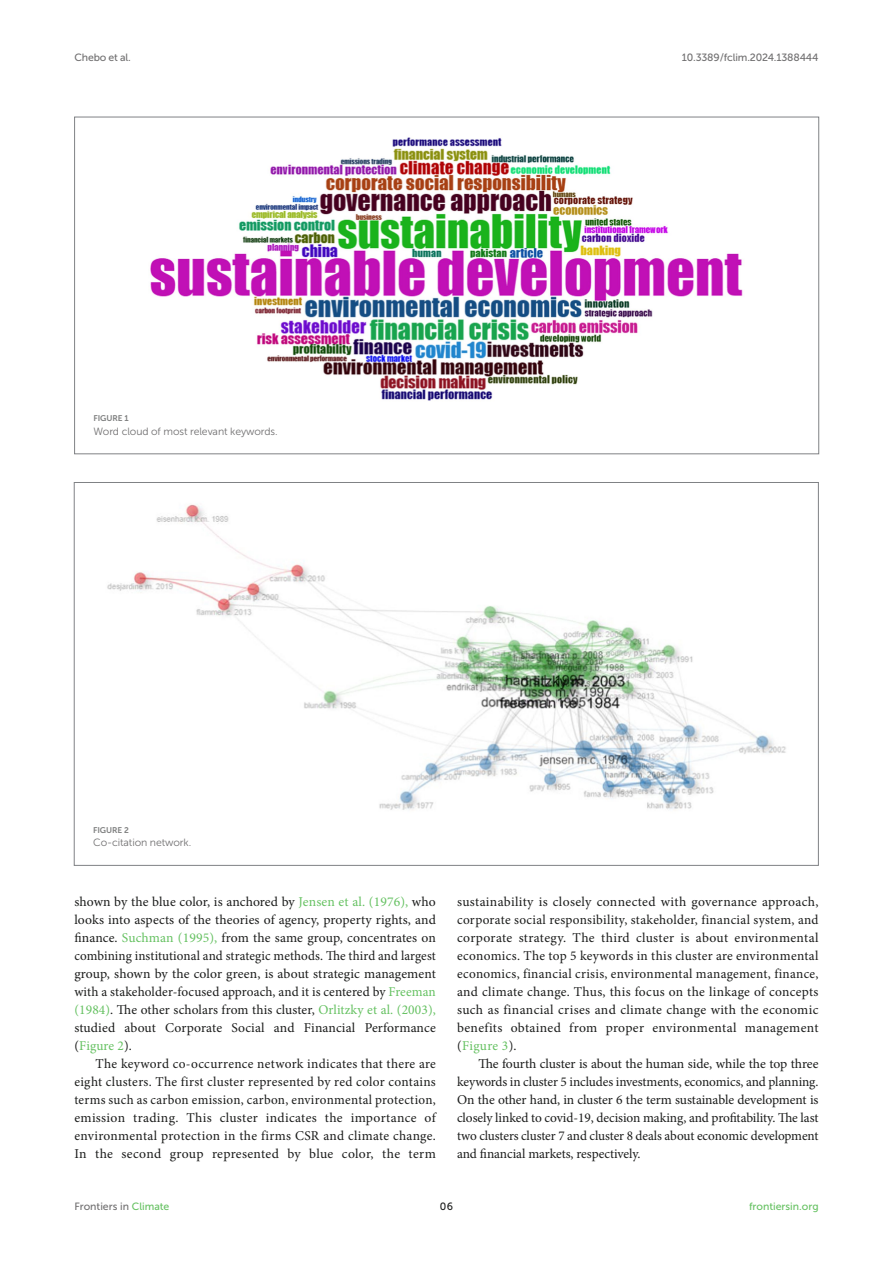
<style>
.page{position:relative;width:893px;height:1263px;background:#fff}
.page>*{position:absolute;margin:0;border:0;box-sizing:border-box;transform-origin:0 0}
.TEXT{font:13.5px/18px "Minion Pro";letter-spacing:.01em;color:#1b1c1b;text-align:justify}
.t1{font:10.5px "Museo Sans 500";letter-spacing:-.015em;color:#706f70}
.FIG_LEG{font:10.5px "Museo Sans 300";letter-spacing:-.01em;color:#706f70}
.t2{font:10.5px "Museo Sans 500";color:#65c161}
.t3{font:10.5px "Museo Sans 500";color:#1b1c1b}
.FIG_HD{font:8.25px "Museo Sans 700";letter-spacing:-.01em;color:#7e7f7f}
.s1{color:#65c161}
</style>
<div class="page">
<img style="left:107px;top:504px;width:679px;height:306px">
<img style="left:150px;top:137px;width:593px;height:264px">
<p class="t1" style="left:74px;top:51px;width:58px">Chebo et al.</p>
<p class="t1" style="left:682px;top:51px;width:138px">10.3389/fclim.2024.1388444</p>
<p class="FIG_HD" style="left:94px;top:414px;width:37px">FIGURE 1</p>
<p class="FIG_LEG" style="left:94px;top:426px;width:186px">Word cloud of most relevant keywords.</p>
<p class="FIG_HD" style="left:93px;top:825px;width:37px">FIGURE 2</p>
<p class="FIG_LEG" style="left:93px;top:837px;width:100px">Co-citation network.</p>
<p class="TEXT" style="left:74px;top:893px;width:363px">shown by the blue color, is anchored by <span class="s1">Jensen et al. (1976),</span> who looks into aspects of the theories of agency, property rights, and finance. <span class="s1">Suchman (1995),</span> from the same group, concentrates on combining institutional and strategic methods. The third and largest group, shown by the color green, is about strategic management with a stakeholder-focused approach, and it is centered by <span class="s1">Freeman (1984)</span>. The other scholars from this cluster, <span class="s1">Orlitzky et al. (2003), </span>studied about Corporate Social and Financial Performance (<span class="s1">Figure 2</span>).</p>
<p class="TEXT" style="left:74px;top:1055px;width:363px;text-indent:21px">The keyword co-occurrence network indicates that there are eight clusters. The first cluster represented by red color contains terms such as carbon emission, carbon, environmental protection, emission trading. This cluster indicates the importance of environmental protection in the firms CSR and climate change.<br>In the second group represented by blue color, the term</p>
<p class="TEXT" style="left:457px;top:893px;width:363px">sustainability is closely connected with governance approach, corporate social responsibility, stakeholder, financial system, and corporate strategy. The third cluster is about environmental economics. The top 5 keywords in this cluster are environmental economics, financial crisis, environmental management, finance, and climate change. Thus, this focus on the linkage of concepts such as financial crises and climate change with the economic benefits obtained from proper environmental management (<span class="s1">Figure 3</span>).</p>
<p class="TEXT" style="left:457px;top:1055px;width:363px;text-indent:21px">The fourth cluster is about the human side, while the top three keywords in cluster 5 includes investments, economics, and planning.<br>On the other hand, in cluster 6 the term sustainable development is closely linked to covid-19, decision making, and profitability. The last two clusters cluster 7 and cluster 8 deals about economic development and financial markets, respectively.</p>
<p class="t1" style="left:74px;top:1200px;width:97px">Frontiers in <span class="s1">Climate</span></p>
<p class="t3" style="left:440px;top:1200px;width:15px">06</p>
<p class="t2" style="left:749px;top:1200px;width:71px">frontiersin.org</p>
</div>
